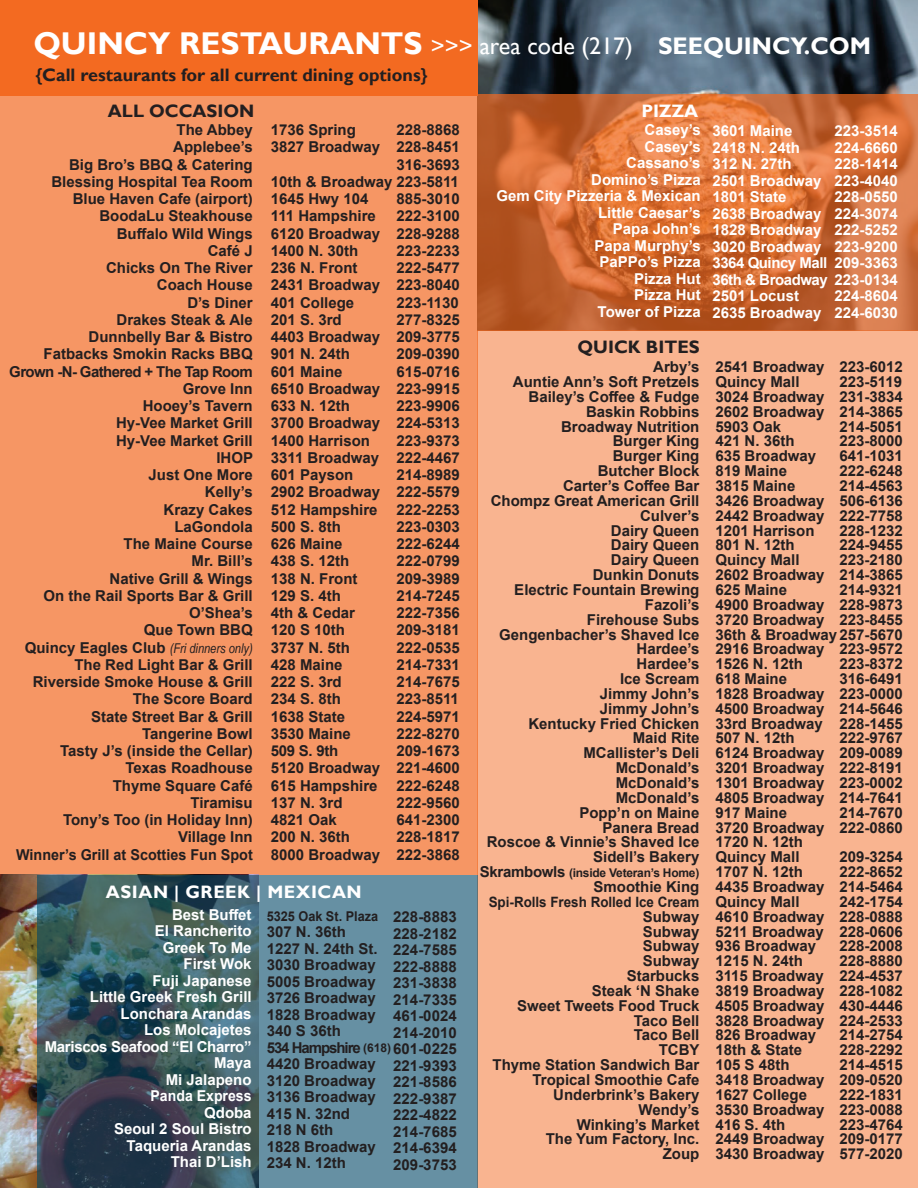
<style>
.page{position:relative;width:918px;height:1188px;background:#fff}
.page>*{position:absolute;margin:0;border:0;box-sizing:border-box;transform-origin:0 0}
.t1{font:700 31.5px "Gill Sans";color:#fff}
.t2{font:700 18px "Gill Sans";color:#231f20}
.t3{font:700 18px "Gill Sans";letter-spacing:.03em;color:#fff}
.t4{font:700 15px/14.9px "Arial";color:#231f20;text-align:justify}
.t5{font:700 15px/16.5px "Arial";color:#fff;text-align:right}
.t6{font:700 14.25px "Arial";color:#231f20;scale:.94 1}
.t7{font:700 13.5px "Arial";color:#231f20;scale:.94 1}
.t8{font:700 12px "Arial";letter-spacing:-.02em;color:#231f20}
.s1{font-weight:400;font-size:24px}
.s2{font-size:24px}
.s3{font-family:"Arial Narrow";font-weight:400;font-style:italic;font-size:13.5px}
.s4{font-size:15px}
</style>
<div class="page">
<div style="left:0;top:95px;width:477px;height:780px;background:#f69664"></div>
<img style="left:0;top:875px;width:37px;height:313px">
<img style="left:477px;top:0;width:441px;height:94px">
<div style="left:0;top:0;width:477px;height:95px;background:#f36a21"></div>
<svg style="left:477px;top:94px;width:441px;height:236px;background:#ce6a34"></svg>
<div style="left:477px;top:330px;width:441px;height:858px;background:#f9b490"></div>
<svg style="left:37px;top:875px;width:440px;height:313px;background:#4e717e"></svg>
<h1 class="t1" style="left:33px;top:24px;width:839px">QUINCY RESTAURANTS <span class="s1">&gt;&gt;&gt; area code (217)</span> <span class="s2">SEEQUINCY.COM</span></h1>
<p class="t2" style="left:35px;top:64px;width:394px">{Call restaurants for all current dining options}</p>
<p class="t2" style="left:108px;top:100px;width:148px">ALL OCCASION</p>
<p class="t3" style="left:641px;top:100px;width:58px">PIZZA</p>
<p class="t4" style="left:9px;top:121px;width:245px;line-height:17.2px;text-align:right">The Abbey<br>Applebee’s<br>Big Bro’s BBQ &amp; Catering<br>Blessing Hospital Tea Room<br>Blue Haven Cafe (airport)<br>BoodaLu Steakhouse<br>Buffalo Wild Wings<br>Café J<br>Chicks On The River<br>Coach House<br>D’s Diner<br>Drakes Steak &amp; Ale<br>Dunnbelly Bar &amp; Bistro<br>Fatbacks Smokin Racks BBQ<br>Grown -N- Gathered + The Tap Room<br>Grove Inn<br>Hooey’s Tavern<br>Hy-Vee Market Grill<br>Hy-Vee Market Grill<br>IHOP<br>Just One More<br>Kelly’s<br>Krazy Cakes<br>LaGondola<br>The Maine Course<br>Mr. Bill’s<br>Native Grill &amp; Wings<br>On the Rail Sports Bar &amp; Grill<br>O’Shea’s<br>Que Town BBQ<br>Quincy Eagles Club <span class="s3">(Fri dinners only)<br></span>The Red Light Bar &amp; Grill<br>Riverside Smoke House &amp; Grill<br>The Score Board<br>State Street Bar &amp; Grill<br>Tangerine Bowl<br>Tasty J’s (inside the Cellar)<br>Texas Roadhouse<br>Thyme Square Café<br>Tiramisu<br>Tony’s Too (in Holiday Inn)<br>Village Inn<br>Winner’s Grill at Scotties Fun Spot</p>
<p class="t4" style="left:271px;top:121px;width:111px;line-height:17.2px">1736 Spring<br>3827 Broadway</p>
<p class="t4" style="left:396px;top:121px;width:65px;line-height:17.2px">228-8868<br>228-8451<br>316-3693</p>
<p class="t4" style="left:396px;top:190px;width:65px;line-height:17.2px">885-3010<br>222-3100<br>228-9288<br>223-2233<br>222-5477<br>223-8040<br>223-1130<br>277-8325<br>209-3775<br>209-0390<br>615-0716<br>223-9915<br>223-9906<br>224-5313<br>223-9373<br>222-4467<br>214-8989<br>222-5579<br>222-2253<br>223-0303<br>222-6244<br>222-0799<br>209-3989<br>214-7245<br>222-7356<br>209-3181<br>222-0535<br>214-7331<br>214-7675<br>223-8511<br>224-5971<br>222-8270<br>209-1673<br>221-4600<br>222-6248<br>222-9560<br>641-2300<br>228-1817<br>222-3868</p>
<p class="t4" style="left:271px;top:173px;width:190px;line-height:17.2px;text-align:left">10th &amp; Broadway 223-5811<br>1645 Hwy 104<br>111 Hampshire<br>6120 Broadway<br>1400 N. 30th<br>236 N. Front<br>2431 Broadway<br>401 College<br>201 S. 3rd<br>4403 Broadway<br>901 N. 24th<br>601 Maine<br>6510 Broadway<br>633 N. 12th<br>3700 Broadway<br>1400 Harrison<br>3311 Broadway<br>601 Payson<br>2902 Broadway<br>512 Hampshire<br>500 S. 8th<br>626 Maine<br>438 S. 12th<br>138 N. Front<br>129 S. 4th<br>4th &amp; Cedar<br>120 S 10th<br>3737 N. 5th<br>428 Maine<br>222 S. 3rd<br>234 S. 8th<br>1638 State<br>3530 Maine<br>509 S. 9th<br>5120 Broadway<br>615 Hampshire<br>137 N. 3rd<br>4821 Oak<br>200 N. 36th<br>8000 Broadway</p>
<p class="t3" style="left:106px;top:881px;width:257px">ASIAN | GREEK | MEXICAN</p>
<p class="t5" style="left:45px;top:907px;width:208px">Best Buffet<br>El Rancherito<br>Greek To Me<br>First Wok<br>Fuji Japanese<br>Little Greek Fresh Grill<br>Lonchara Arandas<br>Los Molcajetes<br>Mariscos Seafood “El Charro”<br>Maya<br>Mi Jalapeno<br>Panda Express<br>Qdoba<br>Seoul 2 Soul Bistro<br>Taqueria Arandas<br>Thai D’Lish</p>
<p class="t7" style="left:267px;top:906px;width:120px">5325 Oak St. Plaza</p>
<p class="t4" style="left:393px;top:909px;width:65px;line-height:16.5px">228-8883<br>228-2182<br>224-7585<br>222-8888<br>231-3838<br>214-7335<br>461-0024<br>214-2010<br>601-0225<br>221-9393<br>221-8586<br>222-9387<br>222-4822<br>214-7685<br>214-6394<br>209-3753</p>
<p class="t4" style="left:267px;top:924px;width:112px;line-height:16.5px;text-align:left">307 N. 36th<br>1227 N. 24th St.<br>3030 Broadway<br>5005 Broadway<br>3726 Broadway<br>1828 Broadway<br>340 S 36th<br>534 Hampshire<br>4420 Broadway<br>3120 Broadway<br>3136 Broadway<br>415 N. 32nd<br>218 N 6th<br>1828 Broadway<br>234 N. 12th</p>
<p class="t8" style="left:363px;top:1040px;width:30px">(618)</p>
<p class="t5" style="left:496px;top:122px;width:206px">Casey’s<br>Casey’s<br>Cassano’s<br>Domino’s Pizza<br>Gem City Pizzeria &amp; Mexican<br>Little Caesar’s<br>Papa John’s<br>Papa Murphy’s<br>PaPPo’s Pizza<br>Pizza Hut<br>Pizza Hut<br>Tower of Pizza</p>
<p class="t5" style="left:712px;top:123px;width:187px;text-align:left">3601 Maine<br>2418 N. 24th<br>312 N. 27th<br>2501 Broadway<br>1801 State<br>2638 Broadway<br>1828 Broadway<br>3020 Broadway<br>3364 Quincy Mall<br>36th &amp; Broadway 223-0134<br>2501 Locust<br>2635 Broadway</p>
<p class="t5" style="left:835px;top:123px;width:65px;text-align:justify">223-3514<br>224-6660<br>228-1414<br>223-4040<br>228-0550<br>224-3074<br>222-5252<br>223-9200<br>209-3363</p>
<p class="t5" style="left:835px;top:288px;width:65px;text-align:left">224-8604<br>224-6030</p>
<p class="t2" style="left:578px;top:336px;width:124px">QUICK BITES</p>
<p class="t4" style="left:487px;top:360px;width:214px;text-align:right">Arby’s<br>Auntie Ann’s Soft Pretzels<br>Bailey’s Coffee &amp; Fudge<br>Baskin Robbins<br>Broadway Nutrition<br>Burger King<br>Burger King<br>Butcher Block<br>Carter’s Coffee Bar<br>Chompz Great American Grill<br>Culver’s<br>Dairy Queen<br>Dairy Queen<br>Dairy Queen<br>Dunkin Donuts<br>Electric Fountain Brewing<br>Fazoli’s<br>Firehouse Subs<br>Gengenbacher’s Shaved Ice<br>Hardee’s<br>Hardee’s<br>Ice Scream<br>Jimmy John’s<br>Jimmy John’s<br>Kentucky Fried Chicken<br>Maid Rite<br>MCallister’s Deli<br>McDonald’s<br>McDonald’s<br>McDonald’s<br>Popp’n on Maine<br>Panera Bread<br>Roscoe &amp; Vinnie’s Shaved Ice<br>Sidell’s Bakery</p>
<p class="t8" style="left:480px;top:864px;width:221px"><span class="s4">Skrambowls</span> (inside Veteran’s Home)</p>
<p class="t4" style="left:594px;top:879px;width:107px">Smoothie King</p>
<p class="t6" style="left:489px;top:892px;width:226px">Spi-Rolls Fresh Rolled Ice Cream</p>
<p class="t4" style="left:493px;top:909px;width:208px;text-align:right">Subway<br>Subway<br>Subway<br>Subway<br>Starbucks<br>Steak ‘N Shake<br>Sweet Tweets Food Truck<br>Taco Bell<br>Taco Bell<br>TCBY<br>Thyme Station Sandwich Bar<br>Tropical Smoothie Cafe<br>Underbrink’s Bakery<br>Wendy’s<br>Winking’s Market<br>The Yum Factory, Inc.<br>Zoup</p>
<p class="t4" style="left:840px;top:360px;width:65px">223-6012<br>223-5119<br>231-3834<br>214-3865<br>214-5051<br>223-8000<br>641-1031<br>222-6248<br>214-4563<br>506-6136<br>222-7758<br>228-1232<br>224-9455<br>223-2180<br>214-3865<br>214-9321<br>228-9873<br>223-8455</p>
<p class="t4" style="left:840px;top:642px;width:65px">223-9572<br>223-8372<br>316-6491<br>223-0000<br>214-5646<br>228-1455<br>222-9767<br>209-0089<br>222-8191<br>223-0002<br>214-7641<br>214-7670<br>222-0860</p>
<p class="t4" style="left:840px;top:850px;width:65px">209-3254<br>222-8652<br>214-5464<br>242-1754<br>228-0888<br>228-0606<br>228-2008<br>228-8880<br>224-4537<br>228-1082<br>430-4446<br>224-2533<br>214-2754<br>228-2292<br>214-4515<br>209-0520<br>222-1831<br>223-0088<br>223-4764<br>209-0177<br>577-2020</p>
<p class="t4" style="left:715px;top:360px;width:189px;text-align:left">2541 Broadway<br>Quincy Mall<br>3024 Broadway<br>2602 Broadway<br>5903 Oak<br>421 N. 36th<br>635 Broadway<br>819 Maine<br>3815 Maine<br>3426 Broadway<br>2442 Broadway<br>1201 Harrison<br>801 N. 12th<br>Quincy Mall<br>2602 Broadway<br>625 Maine<br>4900 Broadway<br>3720 Broadway<br>36th &amp; Broadway 257-5670<br>2916 Broadway<br>1526 N. 12th<br>618 Maine<br>1828 Broadway<br>4500 Broadway<br>33rd Broadway<br>507 N. 12th<br>6124 Broadway<br>3201 Broadway<br>1301 Broadway<br>4805 Broadway<br>917 Maine<br>3720 Broadway<br>1720 N. 12th<br>Quincy Mall<br>1707 N. 12th<br>4435 Broadway<br>Quincy Mall<br>4610 Broadway<br>5211 Broadway<br>936 Broadway<br>1215 N. 24th<br>3115 Broadway<br>3819 Broadway<br>4505 Broadway<br>3828 Broadway<br>826 Broadway<br>18th &amp; State<br>105 S 48th<br>3418 Broadway<br>1627 College<br>3530 Broadway<br>416 S. 4th<br>2449 Broadway<br>3430 Broadway</p>
</div>
